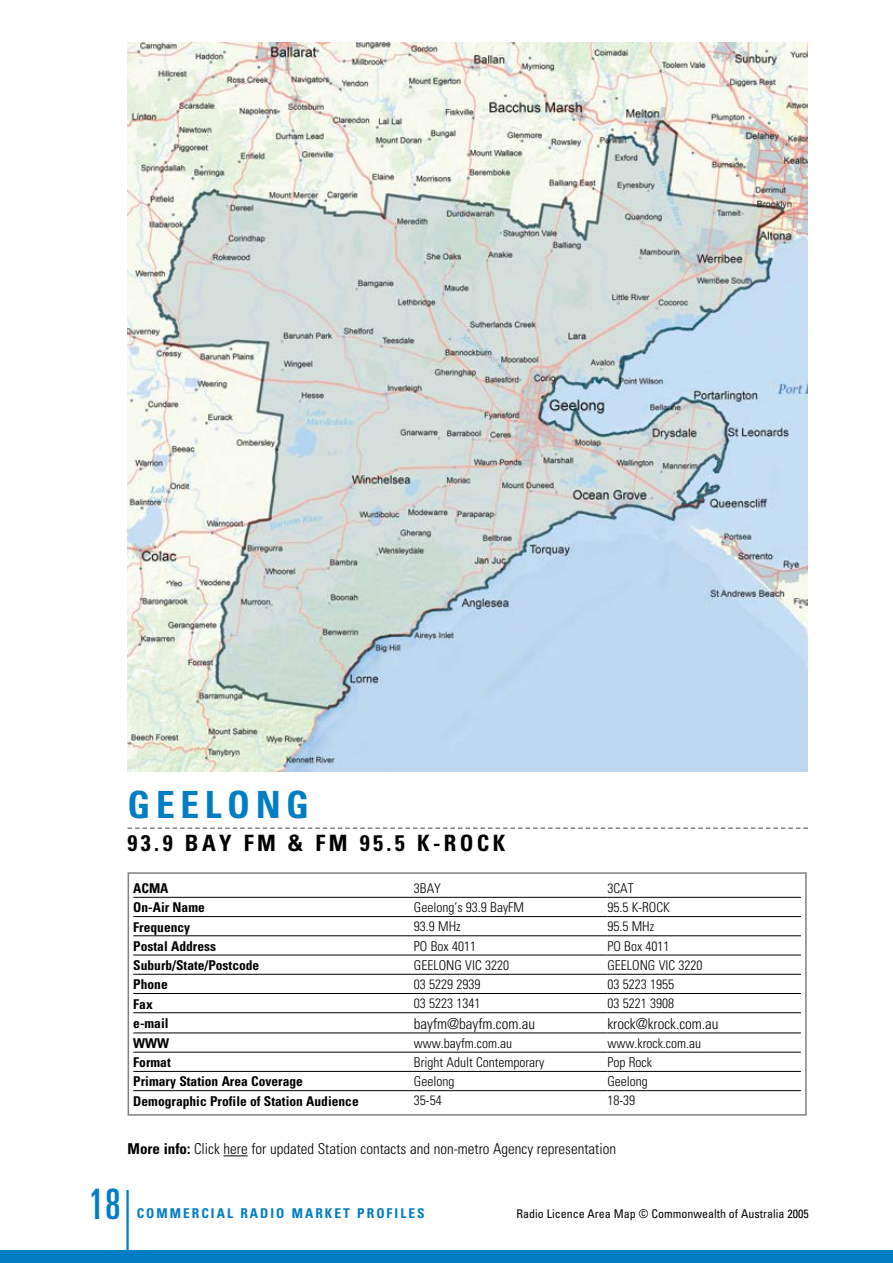
<style>
.page{position:relative;width:893px;height:1263px;background:#fff}
.page>*{position:absolute;margin:0;border:0;box-sizing:border-box;transform-origin:0 0}
.t1{font:ultra-condensed 42px "Univers";color:#007dc3}
.t2{font:700 condensed 37.5px "Univers";letter-spacing:.15em;color:#007dc3}
.t3{font:700 condensed 22.5px "Univers";letter-spacing:.15em;color:#000}
.t4{font:300 condensed 15px "Univers";color:#000}
.t5{font:300 condensed 13.5px "Univers";color:#000}
.t6{font:700 condensed 13.5px "Univers";color:#000}
.t7{font:700 condensed 13.5px "Univers";letter-spacing:.15em;color:#007dc3}
.t8{font:condensed 12px "Univers";color:#000}
.s1{font-weight:700}
</style>
<div class="page">
<hr style="left:126px;top:1190px;width:3px;height:73px;background:#007dc3">
<div style="left:0;top:1250px;width:893px;height:13px;background:#007dc3"></div>
<svg style="left:224px;top:1155px;width:24px;height:1px"></svg>
<img style="left:128px;top:43px;width:680px;height:729px">
<hr style="left:133px;top:897px;width:281px;height:1px;background:#000">
<hr style="left:414px;top:897px;width:193px;height:1px;background:#000">
<hr style="left:607px;top:897px;width:194px;height:1px;background:#000">
<hr style="left:133px;top:916px;width:281px;height:1px;background:#000">
<hr style="left:414px;top:916px;width:193px;height:1px;background:#000">
<hr style="left:607px;top:916px;width:194px;height:1px;background:#000">
<hr style="left:133px;top:935px;width:281px;height:1px;background:#000">
<hr style="left:414px;top:935px;width:193px;height:1px;background:#000">
<hr style="left:607px;top:935px;width:194px;height:1px;background:#000">
<hr style="left:133px;top:955px;width:281px;height:1px;background:#000">
<hr style="left:414px;top:955px;width:193px;height:1px;background:#000">
<hr style="left:607px;top:955px;width:194px;height:1px;background:#000">
<hr style="left:133px;top:974px;width:281px;height:1px;background:#000">
<hr style="left:414px;top:974px;width:193px;height:1px;background:#000">
<hr style="left:607px;top:974px;width:194px;height:1px;background:#000">
<hr style="left:133px;top:993px;width:281px;height:1px;background:#000">
<hr style="left:414px;top:993px;width:193px;height:1px;background:#000">
<hr style="left:607px;top:993px;width:194px;height:1px;background:#000">
<hr style="left:133px;top:1012px;width:281px;height:1px;background:#000">
<hr style="left:414px;top:1012px;width:193px;height:1px;background:#000">
<hr style="left:607px;top:1012px;width:194px;height:1px;background:#000">
<hr style="left:133px;top:1032px;width:281px;height:1px;background:#000">
<hr style="left:414px;top:1032px;width:193px;height:1px;background:#000">
<hr style="left:607px;top:1032px;width:194px;height:1px;background:#000">
<hr style="left:133px;top:1052px;width:281px;height:1px;background:#000">
<hr style="left:414px;top:1052px;width:193px;height:1px;background:#000">
<hr style="left:607px;top:1052px;width:194px;height:1px;background:#000">
<hr style="left:133px;top:1071px;width:281px;height:1px;background:#000">
<hr style="left:414px;top:1071px;width:193px;height:1px;background:#000">
<hr style="left:607px;top:1071px;width:194px;height:1px;background:#000">
<hr style="left:133px;top:1090px;width:281px;height:1px;background:#000">
<hr style="left:414px;top:1090px;width:193px;height:1px;background:#000">
<hr style="left:607px;top:1090px;width:194px;height:1px;background:#000">
<div style="left:128px;top:872px;width:679px;height:243px;border:2px solid #807f83"></div>
<svg style="left:128px;top:827px;width:680px;height:2px"></svg>
<h2 class="t2" style="left:128px;top:782px;width:179px">geelong</h2>
<h3 class="t3" style="left:128px;top:829px;width:133px">93.9 BAY FM</h3>
<h3 class="t3" style="left:288px;top:829px;width:43px">&amp; FM</h3>
<h3 class="t3" style="left:360px;top:829px;width:146px">95.5 K-RO CK</h3>
<p class="t6" style="left:133px;top:880px;width:27px">ACMA</p>
<p class="t5" style="left:414px;top:880px;width:28px">3BAY</p>
<p class="t5" style="left:607px;top:880px;width:28px">3CAT</p>
<p class="t6" style="left:133px;top:899px;width:73px">On-Air Name</p>
<p class="t5" style="left:414px;top:899px;width:112px">Geelong’s 93.9 BayFM</p>
<p class="t5" style="left:607px;top:899px;width:64px">95.5 K-ROCK</p>
<p class="t6" style="left:133px;top:918px;width:58px">Frequency</p>
<p class="t5" style="left:414px;top:918px;width:48px">93.9 MHz</p>
<p class="t5" style="left:607px;top:918px;width:48px">95.5 MHz</p>
<p class="t6" style="left:133px;top:938px;width:84px">Postal Address</p>
<p class="t5" style="left:414px;top:938px;width:64px">PO Box 4011</p>
<p class="t5" style="left:607px;top:938px;width:64px">PO Box 4011</p>
<p class="t6" style="left:133px;top:957px;width:128px">Suburb/State/Postcode</p>
<p class="t5" style="left:414px;top:957px;width:97px">GEELONG VIC 3220</p>
<p class="t5" style="left:607px;top:957px;width:97px">GEELONG VIC 3220</p>
<p class="t6" style="left:133px;top:976px;width:36px">Phone</p>
<p class="t5" style="left:414px;top:976px;width:68px">03 5229 2939</p>
<p class="t5" style="left:607px;top:976px;width:68px">03 5223 1955</p>
<p class="t6" style="left:133px;top:995px;width:21px">Fax</p>
<p class="t5" style="left:414px;top:995px;width:68px">03 5223 1341</p>
<p class="t5" style="left:607px;top:995px;width:68px">03 5221 3908</p>
<p class="t6" style="left:133px;top:1015px;width:37px">e-mail</p>
<p class="t4" style="left:414px;top:1014px;width:123px">bayfm@bayfm.com.au</p>
<p class="t4" style="left:607px;top:1014px;width:113px">krock@krock.com.au</p>
<p class="t6" style="left:133px;top:1035px;width:38px">WWW</p>
<p class="t5" style="left:414px;top:1035px;width:100px">www.bayfm.com.au</p>
<p class="t5" style="left:607px;top:1035px;width:95px">www.krock.com.au</p>
<p class="t6" style="left:133px;top:1054px;width:39px">Format</p>
<p class="t5" style="left:414px;top:1054px;width:132px">Bright Adult Contemporary</p>
<p class="t5" style="left:607px;top:1054px;width:46px">Pop Rock</p>
<p class="t6" style="left:133px;top:1073px;width:171px">Primary Station Area Coverage</p>
<p class="t5" style="left:414px;top:1073px;width:42px">Geelong</p>
<p class="t5" style="left:607px;top:1073px;width:42px">Geelong</p>
<p class="t6" style="left:133px;top:1092px;width:227px">Demographic Profile of Station Audience</p>
<p class="t5" style="left:414px;top:1092px;width:29px">35-54</p>
<p class="t5" style="left:607px;top:1092px;width:29px">18-39</p>
<p class="t4" style="left:128px;top:1140px;width:490px"><span class="s1">More info:</span> Click here for updated Station contacts and non-metro Agency representation</p>
<h1 class="t1" style="left:89px;top:1180px;width:34px">18</h1>
<p class="t7" style="left:137px;top:1204px;width:289px">Commercial Radio M arket Profiles</p>
<p class="t8" style="left:516px;top:1206px;width:294px">Radio Licence Area Map © Commonwealth of Australia 2005</p>
</div>
